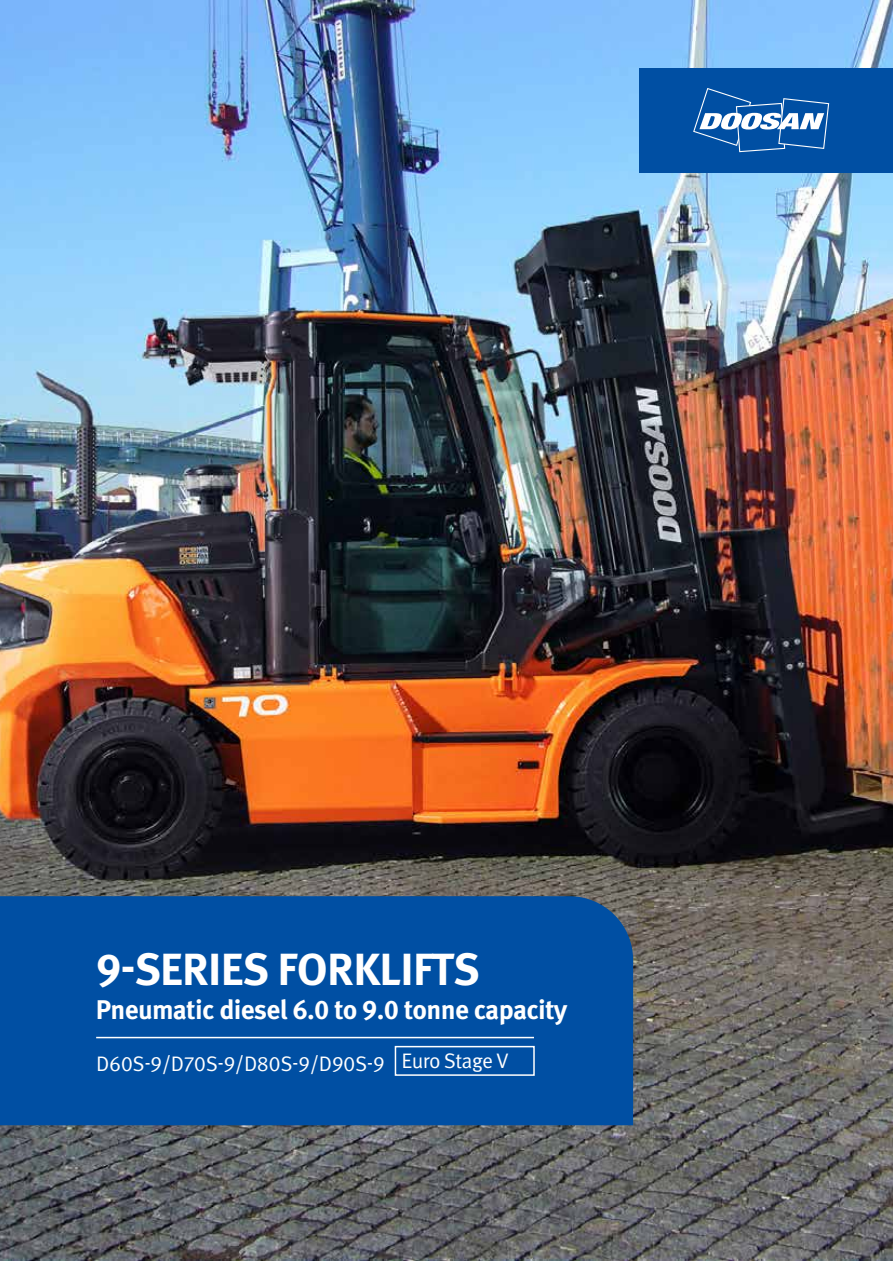
<style>
.page{position:relative;width:893px;height:1263px;background:#fff}
.page>*{position:absolute;margin:0;border:0;box-sizing:border-box;transform-origin:0 0}
.t1{font:700 45px "Meta Pro";letter-spacing:-.015em;color:#fff}
.t2{font:700 27px "Meta Pro";letter-spacing:-.025em;color:#fff}
.t3{font:21px "Meta Pro";letter-spacing:-.025em;color:#fff}
</style>
<div class="page">
<img style="left:0;top:0;width:893px;height:1261px">
<div style="left:0;top:896px;width:633px;height:229px;background:#004fa3"></div>
<div style="left:639px;top:68px;width:254px;height:104px;background:#004fa3"></div>
<hr style="left:96px;top:1037px;width:438px;height:1px;background:#fff">
<div style="left:395px;top:1046px;width:140px;height:30px;border:2px solid #fff"></div>
<svg style="left:693px;top:88px;width:136px;height:65px"></svg>
<h1 class="t1" style="left:96px;top:941px;width:385px">9-SERIES FORKLIFTS</h1>
<p class="t2" style="left:96px;top:992px;width:473px">Pneumatic diesel 6.0 to 9.0 tonne capacity</p>
<p class="t3" style="left:96px;top:1050px;width:414px">D60S-9/D70S-9/D80S-9/D90S-9 Euro Stage V</p>
</div>
